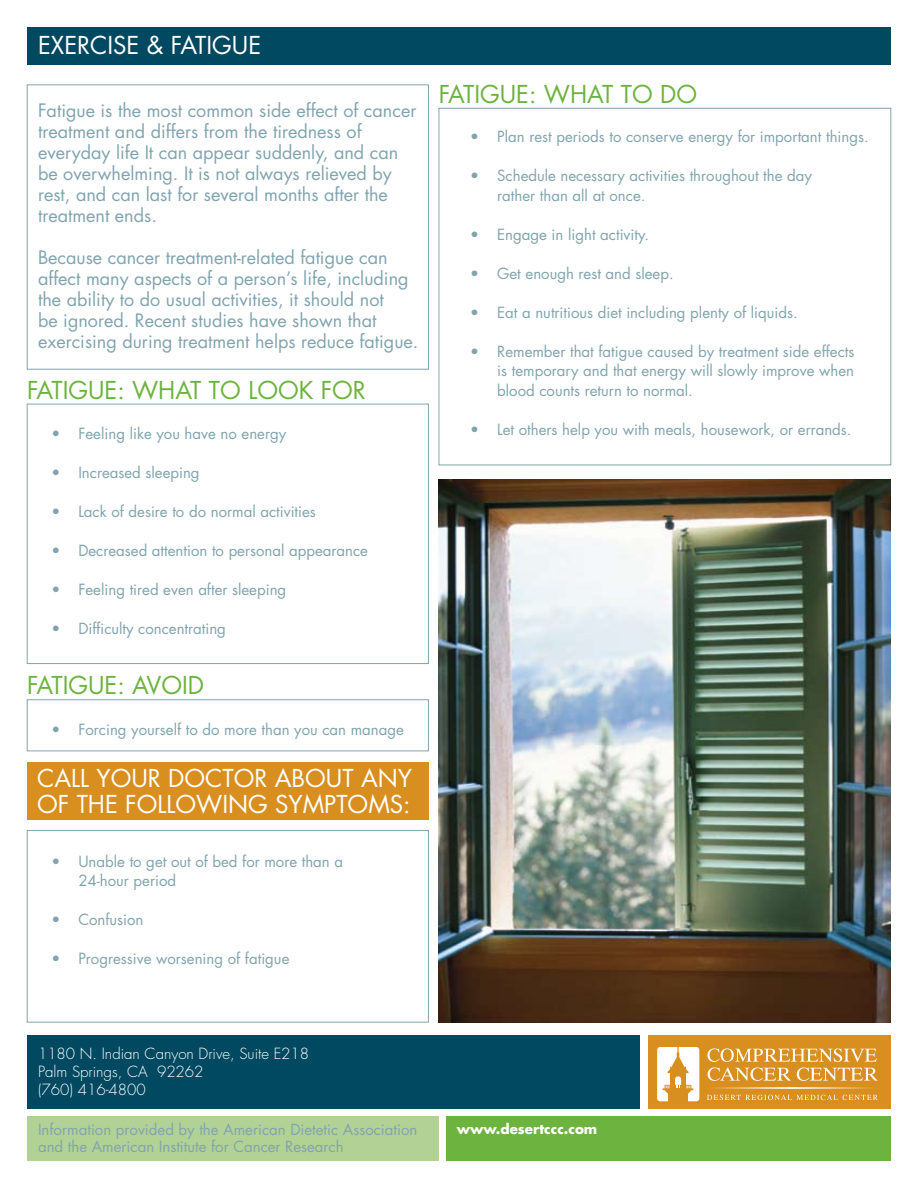
<style>
.page{position:relative;width:918px;height:1188px;background:#fff}
.page>*{position:absolute;margin:0;border:0;box-sizing:border-box;transform-origin:0 0}
.t1{font:24px/25.5px "Futura";color:#fff}
.t2{font:24px "Futura";color:#6db33f}
.t3{font:18px/21px "Futura";color:#80a4af}
.t4{font:15px/19.5px "Futura";color:#80a4af}
.t5{font:300 15px/18px "Futura";color:#fff}
.t6{font:700 13.5px "Futura";color:#fff}
</style>
<div class="page">
<div style="left:27px;top:85px;width:402px;height:284px;border:1px solid #80a4af"></div>
<div style="left:27px;top:1116px;width:411px;height:45px;background:#b2d295"></div>
<div style="left:446px;top:1116px;width:445px;height:45px;background:#6db33f"></div>
<div style="left:648px;top:1036px;width:243px;height:73px;background:#d98f20"></div>
<div style="left:27px;top:1036px;width:613px;height:73px;background:#004960"></div>
<div style="left:27px;top:404px;width:402px;height:260px;border:1px solid #80a4af"></div>
<div style="left:27px;top:700px;width:402px;height:51px;border:1px solid #80a4af"></div>
<div style="left:27px;top:763px;width:401px;height:57px;background:#d98f20"></div>
<div style="left:27px;top:830px;width:402px;height:192px;border:1px solid #80a4af"></div>
<svg style="left:711px;top:1087px;width:162px;height:2px"></svg>
<svg style="left:707px;top:1048px;width:171px;height:33px"></svg>
<svg style="left:707px;top:1095px;width:171px;height:5px"></svg>
<svg style="left:657px;top:1047px;width:42px;height:54px"></svg>
<div style="left:27px;top:27px;width:864px;height:37px;background:#004960"></div>
<img style="left:439px;top:479px;width:452px;height:543px">
<h1 class="t1" style="left:38px;top:33px;width:52px">EXERCIS</h1>
<h1 class="t1" style="left:127px;top:33px;width:58px">E &amp; FATIGU</h1>
<h1 class="t1" style="left:248px;top:33px;width:14px">E</h1>
<p class="t3" style="left:38px;top:100px;width:380px">Fatigue is the most common side effect of cancer treatment and differs from the tiredness of everyday life It can appear suddenly, and can be overwhelming. It is not always relieved by rest, and can last for several months after the treatment ends.</p>
<p class="t3" style="left:38px;top:247px;width:382px">Because cancer treatment-related fatigue can affect many aspects of a person’s life, including the ability to do usual activities, it should not<br>be ignored. Recent studies have shown that exercising during treatment helps reduce fatigue.</p>
<h1 class="t2" style="left:27px;top:375px;width:116px">Fatigue: Wh</h1>
<h1 class="t2" style="left:175px;top:375px;width:192px">atto look for</h1>
<p class="t4" style="left:51px;top:424px;width:236px">• Feeling like you have no energy</p>
<p class="t4" style="left:51px;top:463px;width:150px">• Increased sleeping</p>
<p class="t4" style="left:51px;top:502px;width:266px">• Lack of desire to do normal activities</p>
<p class="t4" style="left:51px;top:541px;width:318px">• Decreased attention to personal appearance</p>
<p class="t4" style="left:51px;top:580px;width:236px">• Feeling tired even after sleeping</p>
<p class="t4" style="left:51px;top:619px;width:176px">• Difficulty concentrating</p>
<h1 class="t2" style="left:27px;top:669px;width:166px">fatigue: avoid</h1>
<p class="t4" style="left:51px;top:720px;width:354px">• Forcing yourself to do more than you can manage</p>
<h1 class="t1" style="left:37px;top:766px;width:376px">Call your doctor about any of th e following sympt</h1>
<h1 class="t1" style="left:348px;top:792px;width:64px">oms :</h1>
<p class="t4" style="left:78px;top:852px;width:266px;text-indent:-27px">• U nable to get out of bed for more than a<br>24-hour period</p>
<p class="t4" style="left:51px;top:910px;width:94px">• Confusion</p>
<p class="t4" style="left:51px;top:949px;width:240px">• Progressive worsening of fatigue</p>
<h1 class="t2" style="left:439px;top:79px;width:116px">Fatigue: Wh</h1>
<h1 class="t2" style="left:587px;top:79px;width:111px">atto do</h1>
<p class="t4" style="left:470px;top:127px;width:400px">• Plan rest periods to conserve energy for important things.</p>
<p class="t4" style="left:497px;top:166px;width:316px;text-indent:-27px">• Schedule necessary activities throughout the day rather than all at once.</p>
<p class="t4" style="left:470px;top:225px;width:180px">• E ngage in light activity.</p>
<p class="t4" style="left:470px;top:264px;width:205px">• Get enough rest and sleep.</p>
<p class="t4" style="left:470px;top:303px;width:329px">• Eat a nutritious diet including plenty of liquids.</p>
<p class="t4" style="left:497px;top:342px;width:359px;text-align:justify;text-indent:-27px">• Remember that fatigue caused by treatment side effects is temporary and that energy will slowly improve when blood counts return to normal.</p>
<p class="t4" style="left:470px;top:420px;width:383px">• Let others help you with meals, housework, or errands.</p>
<p class="t5" style="left:38px;top:1045px;width:273px">1180 N. Indian Canyon Drive, Suite E218<br>Palm Springs, CA 92262<br>(760) 416-4800</p>
<p class="t4" style="left:38px;top:1122px;width:381px;line-height:16.5px">Information provided by the American Dietetic Association and the American Institute for Cancer Research</p>
<p class="t6" style="left:457px;top:1120px;width:142px">www.desertccc.com</p>
</div>
